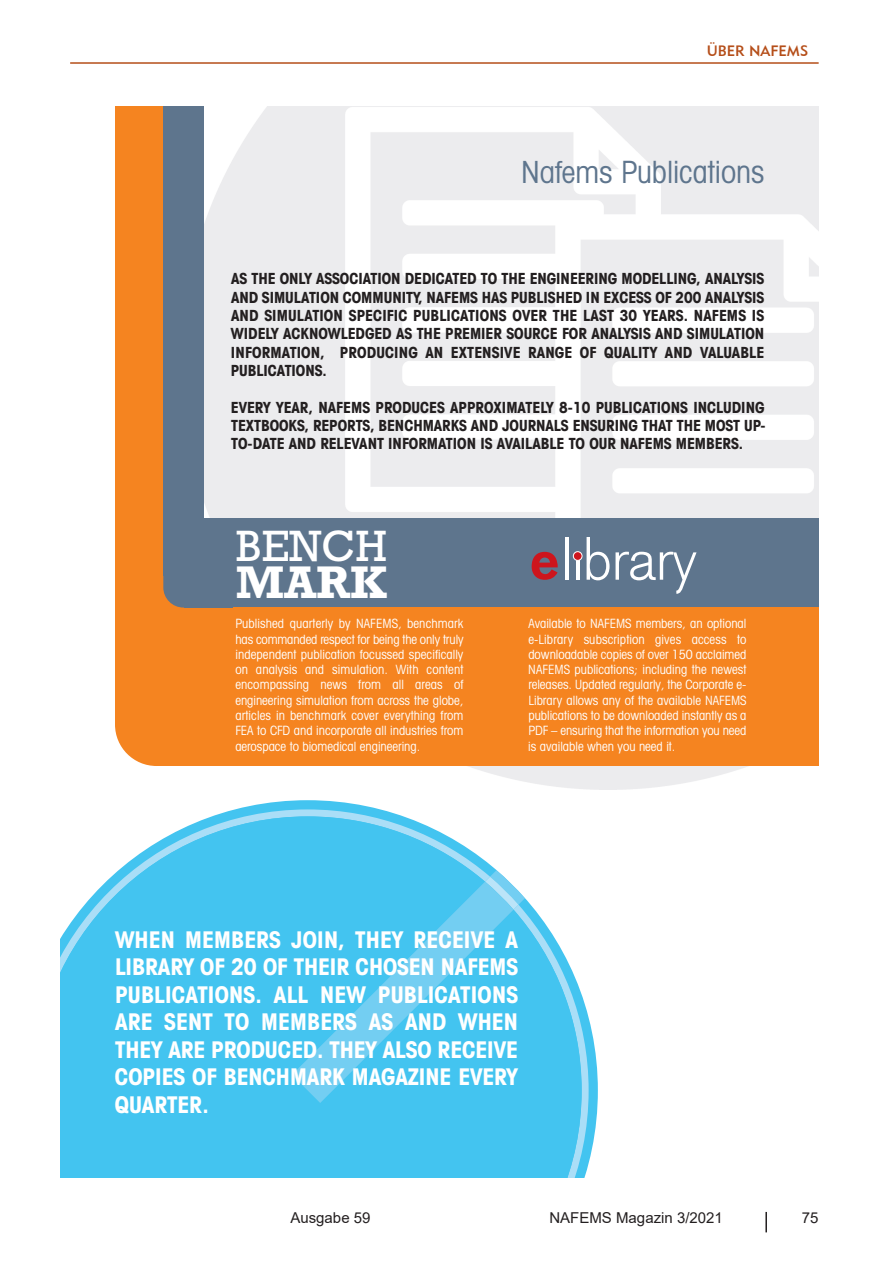
<style>
.page{position:relative;width:893px;height:1263px;background:#fff}
.page>*{position:absolute;margin:0;border:0;box-sizing:border-box;transform-origin:0 0}
.t1{font:700 46.5px "Rockwell";color:#fff}
.t2{font:44.55px "Rockwell";color:#fff}
.t3{font:condensed 30.6px "Avant Garde IT Cby BT";color:#5e758d}
.t4{font:700 condensed 22.95px/27.5px "Avant Garde IT Cby BT";color:#fff;text-align:justify}
.t5{font:700 condensed 15.3px/18.3px "Avant Garde IT Cby BT";color:#231f20;text-align:justify}
.t6{font:15px "Arial";color:#231f20}
.t7{font:15px "Geometric 415 BT Medium A";color:#b54e19}
.t8{font:condensed 12.75px/15.3px "Avant Garde IT Cby BT";color:#fff;text-align:justify}
.s1{font-family:"Avant Garde"}
</style>
<div class="page">
<hr style="left:765px;top:1212px;width:2px;height:20px;background:#231f20">
<hr style="left:70px;top:62px;width:749px;height:2px;background:#b54e19">
<svg style="left:237px;top:800px;width:361px;height:362px"></svg>
<svg style="left:213px;top:809px;width:376px;height:369px"></svg>
<svg style="left:61px;top:816px;width:521px;height:362px;background:#5dccf2"></svg>
<svg style="left:485px;top:868px;width:42px;height:42px"></svg>
<svg style="left:292px;top:882px;width:221px;height:221px;background:#4ec6f0"></svg>
<div style="left:229px;top:518px;width:590px;height:89px;background:#5e758d"></div>
<div style="left:157px;top:607px;width:662px;height:159px;background:#f58420"></div>
<div style="left:115px;top:106px;width:83px;height:660px;background:#f58420"></div>
<svg style="left:532px;top:552px;width:26px;height:28px"></svg>
<hr style="left:565px;top:538px;width:4px;height:42px;background:#fff">
<hr style="left:576px;top:552px;width:3px;height:28px;background:#fff">
<svg style="left:587px;top:538px;width:23px;height:42px"></svg>
<svg style="left:616px;top:552px;width:80px;height:42px"></svg>
<div style="left:573px;top:552px;width:9px;height:8px;background:#cd151d;border-radius:50%"></div>
<div style="left:573px;top:551px;width:9px;height:10px;border:1px solid #fff;border-radius:50%"></div>
<div style="left:185px;top:518px;width:48px;height:89px;background:#5e758d"></div>
<div style="left:163px;top:106px;width:41px;height:501px;background:#5e758d;border-radius:20px"></div>
<p class="t7" style="left:707px;top:42px;width:103px">ÜBER NAFEMS</p>
<h3 class="t3" style="left:521px;top:153px;width:245px"><span class="s1">Nafems</span> Publications</h3>
<p class="t5" style="left:231px;top:270px;width:535px">AS THE ONLY ASSOCIATION DEDICATED TO THE ENGINEERING MODELLING, ANALYSIS AND SIMULATION COMMUNITY, NAFEMS HAS PUBLISHED IN EXCESS OF 200 ANALYSIS AND SIMULATION SPECIFIC PUBLICATIONS OVER THE LAST 30 YEARS. NAFEMS IS WIDELY ACKNOWLEDGED AS THE PREMIER SOURCE FOR ANALYSIS AND SIMULATION INFORMATION, PRODUCING AN EXTENSIVE RANGE OF QUALITY AND VALUABLE PUBLICATIONS.</p>
<p class="t5" style="left:231px;top:398px;width:536px">EVERY YEAR, NAFEMS PRODUCES APPROXIMATELY 8-10 PUBLICATIONS INCLUDING TEXTBOOKS, REPORTS, BENCHMARKS AND JOURNALS ENSURING THAT THE MOST UP-TO-DATE AND RELEVANT INFORMATION IS AVAILABLE TO OUR NAFEMS MEMBERS.</p>
<h2 class="t2" style="left:236px;top:520px;width:153px">BENCH</h2>
<h1 class="t1" style="left:236px;top:555px;width:153px">MARK</h1>
<p class="t8" style="left:235px;top:616px;width:230px">Published quarterly by NAFEMS, benchmark has commanded respect for being the only truly independent publication focussed specifically on analysis and simulation. With content encompassing news from all areas of engineering simulation from across the globe, articles in benchmark cover everything from FEA to CFD and incorporate all industries from aerospace to biomedical engineering.</p>
<p class="t8" style="left:528px;top:616px;width:220px">Available to NAFEMS members, an optional e-Library subscription gives access to downloadable copies of over 150 acclaimed NAFEMS publications; including the newest releases. Updated regularly, the Corporate e-Library allows any of the available NAFEMS publications to be downloaded instantly as a PDF – ensuring that the information you need is available when you need it.</p>
<h3 class="t4" style="left:115px;top:925px;width:404px">WHEN MEMBERS JOIN, THEY RECEIVE A LIBRARY OF 20 OF THEIR CHOSEN NAFEMS PUBLICATIONS. ALL NEW PUBLICATIONS ARE SENT TO MEMBERS AS AND WHEN THEY ARE PRODUCED. THEY ALSO RECEIVE COPIES OF BENCHMARK MAGAZINE EVERY QUARTER.</h3>
<p class="t6" style="left:290px;top:1207px;width:82px">Ausgabe 59</p>
<p class="t6" style="left:549px;top:1207px;width:175px">NAFEMS Magazin 3/2021</p>
<p class="t6" style="left:802px;top:1207px;width:18px">75</p>
</div>
